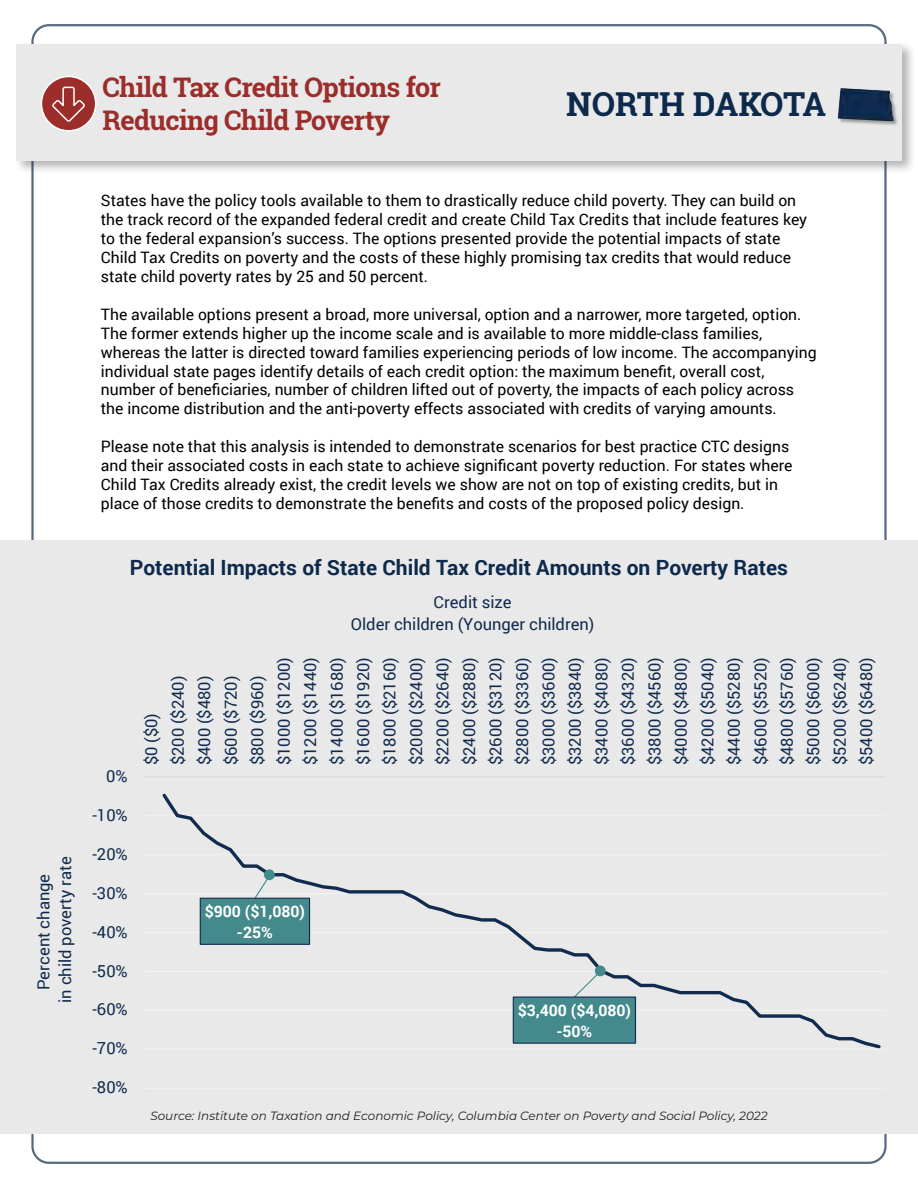
<style>
.page{position:relative;width:918px;height:1188px;background:#fff}
.page>*{position:absolute;margin:0;border:0;box-sizing:border-box;transform-origin:0 0}
.t1{font:700 33px "Roboto Slab";letter-spacing:-.015em;color:#0d2a4c}
.t2{font:700 27px/33px "Roboto Slab";letter-spacing:-.025em;color:#9b2d2b}
.t3{font:700 21px "Roboto";color:#0d2a4c}
.t4{font:16.5px/26.5px "Roboto";color:#102b4d;text-align:center}
.t5{font:700 15.9px/20.7px "Roboto";letter-spacing:-.005em;color:#fff;text-align:center}
.t6{font:15.75px/18.9px "Roboto";color:#000}
.t7{font:italic 12px "Montserrat";color:#231f20}
</style>
<div class="page">
<div style="left:0;top:540px;width:918px;height:594px;background:#e9e9e9"></div>
<div style="left:14px;top:42px;width:902px;height:133px;background:#231f20;opacity:.33"></div>
<div style="left:16px;top:44px;width:886px;height:116px;background:#e9e9e9"></div>
<svg style="left:41px;top:76px;width:55px;height:56px"></svg>
<hr style="left:144px;top:1088px;width:742px;height:1px;background:#f2f2f2">
<hr style="left:144px;top:1049px;width:742px;height:1px;background:#f2f2f2">
<hr style="left:144px;top:1010px;width:742px;height:1px;background:#f2f2f2">
<hr style="left:144px;top:971px;width:742px;height:1px;background:#f2f2f2">
<hr style="left:144px;top:932px;width:742px;height:1px;background:#f2f2f2">
<hr style="left:144px;top:893px;width:742px;height:1px;background:#f2f2f2">
<hr style="left:144px;top:854px;width:742px;height:1px;background:#f2f2f2">
<hr style="left:144px;top:815px;width:742px;height:1px;background:#f2f2f2">
<hr style="left:144px;top:776px;width:742px;height:1px;background:#d9d9d9">
<svg style="left:162px;top:793px;width:719px;height:256px"></svg>
<svg style="left:253px;top:873px;width:19px;height:25px"></svg>
<svg style="left:573px;top:969px;width:30px;height:28px"></svg>
<div style="left:200px;top:898px;width:110px;height:47px;background:#44898b;border:1px solid #102b4d"></div>
<div style="left:513px;top:997px;width:123px;height:47px;background:#44898b;border:1px solid #102b4d"></div>
<div style="left:264px;top:869px;width:11px;height:11px;background:#428a8c;border-radius:50%"></div>
<div style="left:595px;top:966px;width:11px;height:10px;background:#428a8c;border-radius:50%"></div>
<img style="left:837px;top:88px;width:61px;height:37px">
<p class="t2" style="left:102px;top:71px;width:340px">Child Tax Credit Options for<br>Reducing Child Poverty</p>
<p class="t1" style="left:566px;top:82px;width:261px">NORTH DAKOTA</p>
<p class="t6" style="left:101px;top:191px;width:708px">States have the policy tools available to them to drastically reduce child poverty. They can build on the track record of the expanded federal credit and create Child Tax Credits that include features key to the federal expansion’s success. The options presented provide the potential impacts of state Child Tax Credits on poverty and the costs of these highly promising tax credits that would reduce state child poverty rates by 25 and 50 percent.</p>
<p class="t6" style="left:101px;top:304px;width:717px">The available options present a broad, more universal, option and a narrower, more targeted, option.<br>The former extends higher up the income scale and is available to more middle-class families, whereas the latter is directed toward families experiencing periods of low income. The accompanying individual state pages identify details of each credit option: the maximum benefit, overall cost, number of beneficiaries, number of children lifted out of poverty, the impacts of each policy across the income distribution and the anti-poverty effects associated with credits of varying amounts.</p>
<p class="t6" style="left:101px;top:436px;width:693px">Please note that this analysis is intended to demonstrate scenarios for best practice CTC designs and their associated costs in each state to achieve significant poverty reduction. For states where Child Tax Credits already exist, the credit levels we show are not on top of existing credits, but in place of those credits to demonstrate the benefits and costs of the proposed policy design.</p>
<p class="t4" style="left:32px;top:1003px;width:148px;line-height:21.8px;rotate:-90deg">Percent change<br>in child poverty rate</p>
<p class="t3" style="left:130px;top:553px;width:660px">Potential Impacts of State Child Tax Credit Amounts on Poverty Rates</p>
<p class="t4" style="left:351px;top:591px;width:245px;line-height:21.8px">Credit size<br>Older children (Younger children)</p>
<p class="t4" style="left:106px;top:762px;width:23px">0%</p>
<p class="t4" style="left:92px;top:801px;width:37px">-10%</p>
<p class="t4" style="left:92px;top:840px;width:37px">-20%</p>
<p class="t4" style="left:92px;top:879px;width:37px">-30%</p>
<p class="t4" style="left:92px;top:918px;width:37px">-40%</p>
<p class="t4" style="left:92px;top:957px;width:37px">-50%</p>
<p class="t4" style="left:92px;top:996px;width:37px">-60%</p>
<p class="t4" style="left:92px;top:1035px;width:37px">-70%</p>
<p class="t4" style="left:92px;top:1073px;width:37px">-80%</p>
<p class="t4" style="left:138px;top:765px;width:110px;text-align:left;rotate:-90deg">$0 ($0)<br>$200 ($240) $400 ($480) $600 ($720) $800 ($960) $1000 ($1200) $1200 ($1440) $1400 ($1680) $1600 ($1920) $1800 ($2160) $2000 ($2400) $2200 ($2640) $2400 ($2880) $2600 ($3120) $2800 ($3360) $3000 ($3600) $3200 ($3840) $3400 ($4080) $3600 ($4320) $3800 ($4560) $4000 ($4800) $4200 ($5040) $4400 ($5280) $4600 ($5520) $4800 ($5760) $5000 ($6000) $5200 ($6240) $5400 ($6480)</p>
<p class="t5" style="left:205px;top:900px;width:102px">$900 ($1,080) -25%</p>
<p class="t5" style="left:518px;top:999px;width:115px">$3,400 ($4,080) -50%</p>
<p class="t7" style="left:150px;top:1108px;width:619px">Source: Institute on Taxation and Economic Policy, Columbia Center on Poverty and Social Policy, 2022</p>
</div>
